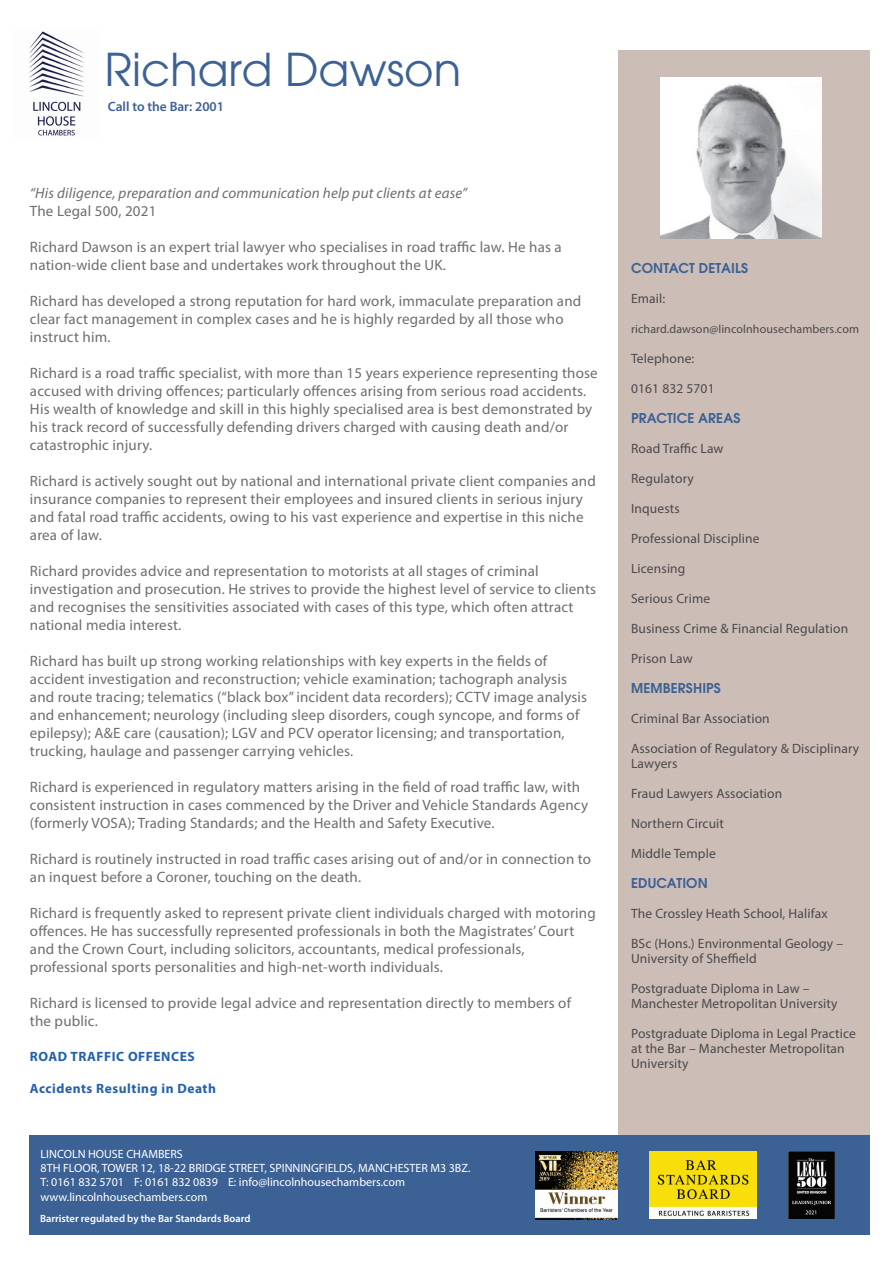
<style>
.page{position:relative;width:893px;height:1263px;background:#fff}
.page>*{position:absolute;margin:0;border:0;box-sizing:border-box;transform-origin:0 0}
.t1{font:45px "Avant Garde";color:#3c6194}
.t2{font:15px/18px "Myriad Pro";letter-spacing:.01em;color:#6d6e71}
.t3{font:italic 15px/18px "Myriad Pro";letter-spacing:.01em;color:#6d6e71}
.t4{font:13.5px/15px "Myriad Pro";letter-spacing:.01em;color:#494a4b}
.t5{font:600 13.5px "Avant Garde";letter-spacing:.01em;color:#3c6194}
.t6{font:700 13.5px "Myriad Pro";letter-spacing:.04em;color:#2460ad}
.t7{font:600 13.5px "Myriad Pro";color:#3c6194}
.t8{font:12px/14.4px "Myriad Pro";color:#fff}
.t9{font:12px "Myriad Pro";letter-spacing:.01em;color:#494a4b}
.t10{font:600 10.5px "Myriad Pro";color:#fff}
.s1{font-style:normal}
</style>
<div class="page">
<div style="left:618px;top:51px;width:252px;height:1159px;background:#cdbdb7"></div>
<div style="left:29px;top:1136px;width:841px;height:99px;background:#3c6194"></div>
<img style="left:29px;top:31px;width:55px;height:105px">
<img style="left:661px;top:78px;width:161px;height:161px">
<img style="left:649px;top:1151px;width:107px;height:67px">
<img style="left:535px;top:1152px;width:82px;height:67px">
<img style="left:788px;top:1151px;width:46px;height:67px">
<p class="t1" style="left:105px;top:44px;width:358px">Richard Dawson</p>
<p class="t7" style="left:108px;top:101px;width:118px">Call to the Bar: 2001</p>
<p class="t3" style="left:30px;top:185px;width:439px">“His diligence, preparation and communication help put clients at ease”<br><span class="s1">The Legal 500, 2021</span></p>
<p class="t2" style="left:30px;top:239px;width:533px">Richard Dawson is an expert trial lawyer who specialises in road traffic law. He has a nation-wide client base and undertakes work throughout the UK.</p>
<p class="t2" style="left:30px;top:293px;width:553px">Richard has developed a strong reputation for hard work, immaculate preparation and clear fact management in complex cases and he is highly regarded by all those who instruct him.</p>
<p class="t2" style="left:30px;top:365px;width:569px">Richard is a road traffic specialist, with more than 15 years experience representing those accused with driving offences; particularly offences arising from serious road accidents.<br>His wealth of knowledge and skill in this highly specialised area is best demonstrated by his track record of successfully defending drivers charged with causing death and/or catastrophic injury.</p>
<p class="t2" style="left:30px;top:473px;width:567px">Richard is actively sought out by national and international private client companies and insurance companies to represent their employees and insured clients in serious injury and fatal road traffic accidents, owing to his vast experience and expertise in this niche area of law.</p>
<p class="t2" style="left:30px;top:563px;width:568px">Richard provides advice and representation to motorists at all stages of criminal investigation and prosecution. He strives to provide the highest level of service to clients and recognises the sensitivities associated with cases of this type, which often attract national media interest.</p>
<p class="t2" style="left:30px;top:653px;width:559px">Richard has built up strong working relationships with key experts in the fields of accident investigation and reconstruction; vehicle examination; tachograph analysis and route tracing; telematics (“black box” incident data recorders); CCTV image analysis and enhancement; neurology (including sleep disorders, cough syncope, and forms of epilepsy); A&amp;E care (causation); LGV and PCV operator licensing; and transportation, trucking, haulage and passenger carrying vehicles.</p>
<p class="t2" style="left:30px;top:779px;width:560px">Richard is experienced in regulatory matters arising in the field of road traffic law, with consistent instruction in cases commenced by the Driver and Vehicle Standards Agency (formerly VOSA); Trading Standards; and the Health and Safety Executive.</p>
<p class="t2" style="left:30px;top:851px;width:563px">Richard is routinely instructed in road traffic cases arising out of and/or in connection to an inquest before a Coroner, touching on the death.</p>
<p class="t2" style="left:30px;top:905px;width:567px">Richard is frequently asked to represent private client individuals charged with motoring offences. He has successfully represented professionals in both the Magistrates’ Court and the Crown Court, including solicitors, accountants, medical professionals, professional sports personalities and high-net-worth individuals.</p>
<p class="t2" style="left:30px;top:995px;width:543px">Richard is licensed to provide legal advice and representation directly to members of the public.</p>
<p class="t6" style="left:30px;top:1051px;width:166px">ROAD TRAFFIC OFFENCES</p>
<p class="t6" style="left:30px;top:1083px;width:188px">Accidents Resulting in Death</p>
<p class="t8" style="left:41px;top:1147px;width:431px">LINCOLN HOUSE CHAMBERS<br>8TH FLOOR, TOWER 12, 18-22 BRIDGE STREET, SPINNINGFIELDS, MANCHESTER M3 3BZ.<br>T: 0161 832 5701 F: 0161 832 0839 E: info@lincolnhousechambers.com www.lincolnhousechambers.com</p>
<p class="t10" style="left:40px;top:1214px;width:212px">Barrister regulated by the Bar Standards Board</p>
<p class="t5" style="left:631px;top:263px;width:119px">CONTACT DETAILS</p>
<p class="t4" style="left:631px;top:292px;width:36px">Email:</p>
<p class="t9" style="left:631px;top:324px;width:230px">richard.dawson@lincolnhousechambers.com</p>
<p class="t4" style="left:631px;top:352px;width:65px">Telephone:</p>
<p class="t4" style="left:631px;top:382px;width:85px">0161 832 5701</p>
<p class="t5" style="left:631px;top:413px;width:111px">PRACTICE AREAS</p>
<p class="t4" style="left:631px;top:442px;width:94px">Road Traffic Law</p>
<p class="t4" style="left:631px;top:472px;width:64px">Regulatory</p>
<p class="t4" style="left:631px;top:502px;width:50px">Inquests</p>
<p class="t4" style="left:631px;top:532px;width:130px">Professional Discipline</p>
<p class="t4" style="left:631px;top:562px;width:56px">Licensing</p>
<p class="t4" style="left:631px;top:592px;width:81px">Serious Crime</p>
<p class="t4" style="left:631px;top:622px;width:219px">Business Crime &amp; Financial Regulation</p>
<p class="t4" style="left:631px;top:652px;width:63px">Prison Law</p>
<p class="t5" style="left:631px;top:683px;width:91px">MEMBERSHIPS</p>
<p class="t4" style="left:631px;top:712px;width:140px">Criminal Bar Association</p>
<p class="t4" style="left:631px;top:742px;width:230px">Association of Regulatory &amp; Disciplinary<br>Lawyers</p>
<p class="t4" style="left:631px;top:787px;width:153px">Fraud Lawyers Association</p>
<p class="t4" style="left:631px;top:817px;width:94px">Northern Circuit</p>
<p class="t4" style="left:631px;top:847px;width:86px">Middle Temple</p>
<p class="t5" style="left:631px;top:878px;width:78px">EDUCATION</p>
<p class="t4" style="left:631px;top:907px;width:198px">The Crossley Heath School, Halifax</p>
<p class="t4" style="left:631px;top:937px;width:214px">BSc (Hons.) Environmental Geology –<br>University of Sheffield</p>
<p class="t4" style="left:631px;top:982px;width:208px">Postgraduate Diploma in Law –<br>Manchester Metropolitan University</p>
<p class="t4" style="left:631px;top:1027px;width:226px">Postgraduate Diploma in Legal Practice at the Bar – Manchester Metropolitan<br>University</p>
</div>
